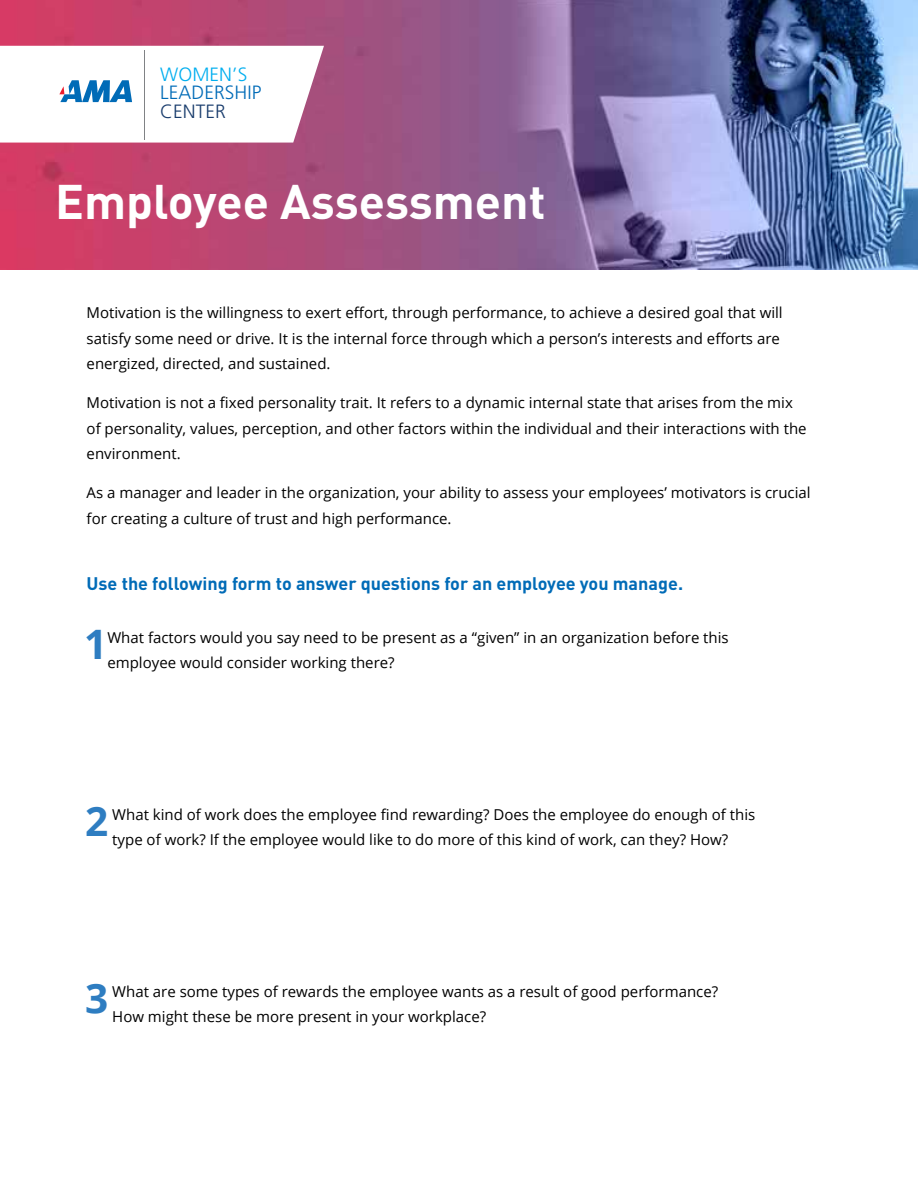
<style>
.page{position:relative;width:918px;height:1188px;background:#fff}
.page>*{position:absolute;margin:0;border:0;box-sizing:border-box;transform-origin:0 0}
.t1{font:700 48px "DIN";color:#fff}
.t2{font:700 40.65px "Open Sans";color:#2e7dc1}
.t3{font:300 19.2px "Frutiger";letter-spacing:.005em;color:#006bb7}
.t4{font:300 19.2px "Frutiger";letter-spacing:.005em;color:#00aeef}
.t5{font:300 19.2px "Frutiger";letter-spacing:.005em;color:#1a3d6d}
.t6{font:700 18px "DIN";color:#006bb7}
.t7{font:15px/25.5px "Open Sans";color:#000}
</style>
<div class="page">
<img style="left:0;top:0;width:918px;height:270px">
<svg style="left:0;top:46px;width:324px;height:97px"></svg>
<hr style="left:144px;top:51px;width:1px;height:89px;background:#808285">
<p class="t4" style="left:160px;top:64px;width:89px">WOMEN’S</p>
<p class="t3" style="left:160px;top:82px;width:103px">LEADERSHIP</p>
<p class="t5" style="left:160px;top:100px;width:67px">CENTER</p>
<h1 class="t1" style="left:55px;top:170px;width:492px">Employee Assessment</h1>
<p class="t7" style="left:87px;top:299px;width:698px">Motivation is the willingness to exert effort, through performance, to achieve a desired goal that will satisfy some need or drive. It is the internal force through which a person’s interests and efforts are energized, directed, and sustained.</p>
<p class="t7" style="left:87px;top:389px;width:722px">Motivation is not a fixed personality trait. It refers to a dynamic internal state that arises from the mix of personality, values, perception, and other factors within the individual and their interactions with the environment.</p>
<p class="t7" style="left:87px;top:479px;width:726px">As a manager and leader in the organization, your ability to assess your employees’ motivators is crucial for creating a culture of trust and high performance.</p>
<p class="t6" style="left:87px;top:572px;width:598px">Use the following form to answer questions for an employee you manage.</p>
<h2 class="t2" style="left:84px;top:616px;width:25px">1</h2>
<p class="t7" style="left:107px;top:624px;width:623px">What factors would you say need to be present as a “given” in an organization before this employee would consider working there?</p>
<h2 class="t2" style="left:85px;top:793px;width:25px">2</h2>
<p class="t7" style="left:112px;top:801px;width:645px">What kind of work does the employee find rewarding? Does the employee do enough of this type of work? If the employee would like to do more of this kind of work, can they? How?</p>
<h2 class="t2" style="left:85px;top:970px;width:25px">3</h2>
<p class="t7" style="left:112px;top:978px;width:607px">What are some types of rewards the employee wants as a result of good performance?<br>How might these be more present in your workplace?</p>
</div>
